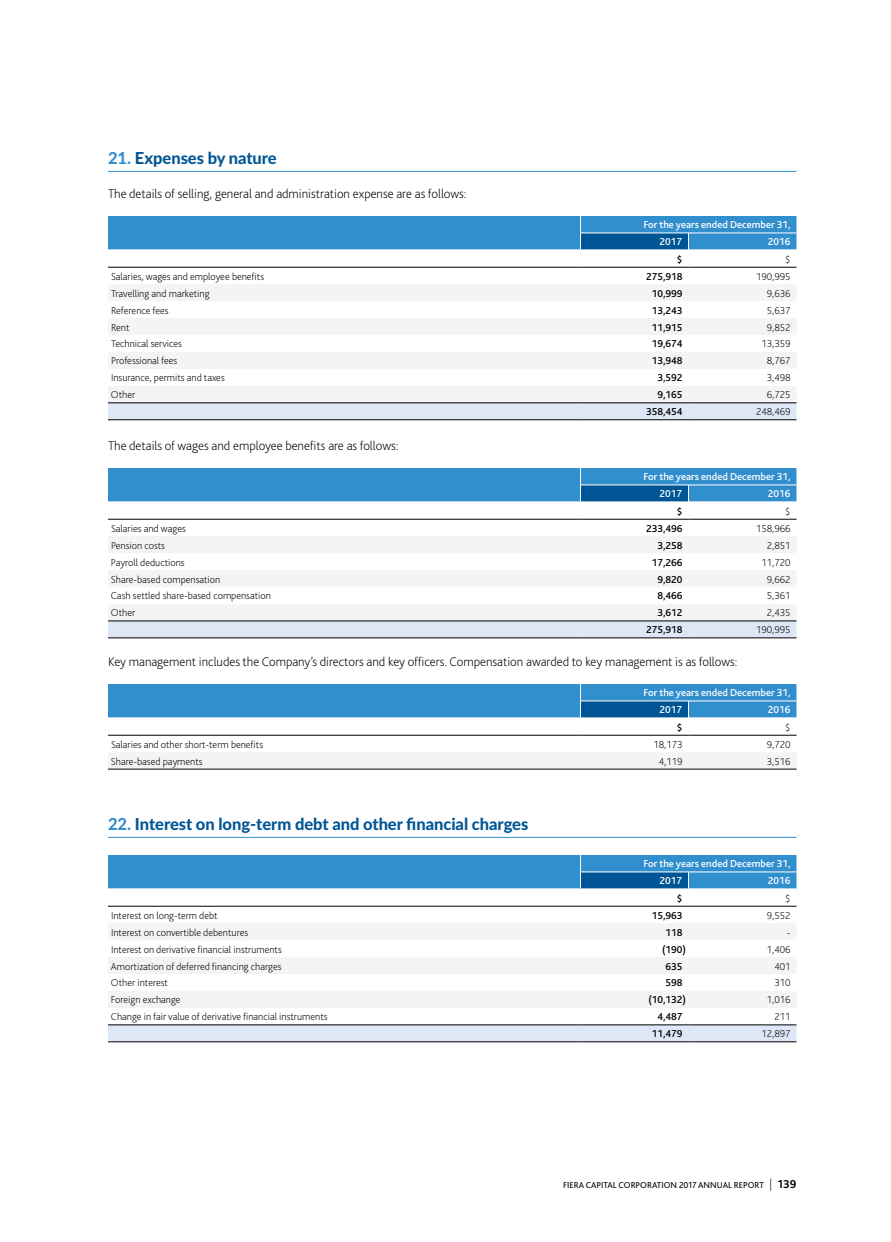
<style>
.page{position:relative;width:891px;height:1242px;background:#fff}
.page>*{position:absolute;margin:0;border:0;box-sizing:border-box;transform-origin:0 0}
.t1{font:800 16.5px "Lato";color:#005695}
.t2{font:200 13.2px "Bliss 2";color:#000}
.t3{font:200 10.5px "Bliss 2";color:#000}
.t4{font:500 10.5px/17px "Bliss 2";color:#fff}
.t5{font:500 10.5px "Bliss 2";color:#000}
.t6{font:9px "Bliss 2";color:#000}
.s1{color:#328fce}
.s2{font-weight:200;font-size:12px}
.s3{font-weight:700;font-size:12px}
</style>
<div class="page">
<hr style="left:108px;top:171px;width:688px;height:1px;background:#328fce">
<hr style="left:108px;top:837px;width:688px;height:1px;background:#328fce">
<svg style="left:108px;top:285px;width:688px;height:118px;fill:#f3f4f4"></svg>
<div style="left:108px;top:404px;width:688px;height:15px;background:#dee7f5"></div>
<hr style="left:108px;top:267px;width:472px;height:1px;background:#000">
<hr style="left:580px;top:267px;width:108px;height:1px;background:#000">
<hr style="left:688px;top:267px;width:108px;height:1px;background:#000">
<hr style="left:108px;top:403px;width:472px;height:1px;background:#000">
<hr style="left:580px;top:403px;width:108px;height:1px;background:#000">
<hr style="left:688px;top:403px;width:108px;height:1px;background:#000">
<hr style="left:108px;top:419px;width:472px;height:1px;background:#000">
<hr style="left:580px;top:419px;width:108px;height:1px;background:#000">
<hr style="left:688px;top:419px;width:108px;height:1px;background:#000">
<svg style="left:108px;top:216px;width:688px;height:34px;background:#348ecb"></svg>
<svg style="left:108px;top:537px;width:688px;height:84px;fill:#f3f4f4"></svg>
<div style="left:108px;top:622px;width:688px;height:15px;background:#dee7f5"></div>
<hr style="left:108px;top:519px;width:472px;height:1px;background:#000">
<hr style="left:580px;top:519px;width:108px;height:1px;background:#000">
<hr style="left:688px;top:519px;width:108px;height:1px;background:#000">
<hr style="left:108px;top:621px;width:472px;height:1px;background:#000">
<hr style="left:580px;top:621px;width:108px;height:1px;background:#000">
<hr style="left:688px;top:621px;width:108px;height:1px;background:#000">
<hr style="left:108px;top:637px;width:472px;height:1px;background:#000">
<hr style="left:580px;top:637px;width:108px;height:1px;background:#000">
<hr style="left:688px;top:637px;width:108px;height:1px;background:#000">
<svg style="left:108px;top:468px;width:688px;height:34px;background:#348ecb"></svg>
<div style="left:108px;top:753px;width:688px;height:16px;background:#f3f4f4"></div>
<hr style="left:108px;top:735px;width:472px;height:1px;background:#000">
<hr style="left:580px;top:735px;width:108px;height:1px;background:#000">
<hr style="left:688px;top:735px;width:108px;height:1px;background:#000">
<svg style="left:108px;top:684px;width:688px;height:34px;background:#348ecb"></svg>
<hr style="left:108px;top:769px;width:472px;height:1px;background:#000">
<hr style="left:580px;top:769px;width:108px;height:1px;background:#000">
<hr style="left:688px;top:769px;width:108px;height:1px;background:#000">
<svg style="left:108px;top:924px;width:688px;height:84px;fill:#f3f4f4"></svg>
<div style="left:108px;top:1026px;width:688px;height:15px;background:#dee7f5"></div>
<hr style="left:108px;top:906px;width:472px;height:1px;background:#000">
<hr style="left:580px;top:906px;width:108px;height:1px;background:#000">
<hr style="left:688px;top:906px;width:108px;height:1px;background:#000">
<hr style="left:108px;top:1025px;width:472px;height:1px;background:#000">
<hr style="left:580px;top:1025px;width:108px;height:1px;background:#000">
<hr style="left:688px;top:1025px;width:108px;height:1px;background:#000">
<hr style="left:108px;top:1041px;width:472px;height:1px;background:#000">
<hr style="left:580px;top:1041px;width:108px;height:1px;background:#000">
<hr style="left:688px;top:1041px;width:108px;height:1px;background:#000">
<svg style="left:108px;top:855px;width:688px;height:34px;background:#348ecb"></svg>
<h1 class="t1" style="left:108px;top:145px;width:170px"><span class="s1">21.</span> Expenses by nature</h1>
<p class="t2" style="left:108px;top:185px;width:360px">The details of selling, general and administration expense are as follows:</p>
<p class="t4" style="left:660px;top:216px;width:132px;text-indent:-16px">For the years ended December 31,<br>2017</p>
<p class="t4" style="left:768px;top:233px;width:24px">2016</p>
<p class="t5" style="left:677px;top:253px;width:7px">$</p>
<p class="t3" style="left:785px;top:253px;width:7px">$</p>
<p class="t3" style="left:111px;top:270px;width:155px">Salaries, wages and employee benefits</p>
<p class="t5" style="left:646px;top:270px;width:38px">275,918</p>
<p class="t3" style="left:756px;top:270px;width:36px">190,995</p>
<p class="t3" style="left:111px;top:287px;width:100px">Travelling and marketing</p>
<p class="t5" style="left:652px;top:287px;width:32px">10,999</p>
<p class="t3" style="left:767px;top:287px;width:25px">9,636</p>
<p class="t3" style="left:111px;top:304px;width:59px">Reference fees</p>
<p class="t5" style="left:652px;top:304px;width:32px">13,243</p>
<p class="t3" style="left:767px;top:304px;width:25px">5,637</p>
<p class="t3" style="left:111px;top:321px;width:20px">Rent</p>
<p class="t5" style="left:652px;top:321px;width:32px">11,915</p>
<p class="t3" style="left:767px;top:321px;width:25px">9,852</p>
<p class="t3" style="left:111px;top:337px;width:72px">Technical services</p>
<p class="t5" style="left:652px;top:337px;width:32px">19,674</p>
<p class="t3" style="left:762px;top:337px;width:30px">13,359</p>
<p class="t3" style="left:111px;top:354px;width:68px">Professional fees</p>
<p class="t5" style="left:652px;top:354px;width:32px">13,948</p>
<p class="t3" style="left:767px;top:354px;width:25px">8,767</p>
<p class="t3" style="left:111px;top:371px;width:115px">Insurance, permits and taxes</p>
<p class="t5" style="left:658px;top:371px;width:26px">3,592</p>
<p class="t3" style="left:767px;top:371px;width:25px">3,498</p>
<p class="t3" style="left:111px;top:388px;width:26px">Other</p>
<p class="t5" style="left:658px;top:388px;width:26px">9,165</p>
<p class="t3" style="left:767px;top:388px;width:25px">6,725</p>
<p class="t5" style="left:646px;top:405px;width:38px">358,454</p>
<p class="t3" style="left:756px;top:405px;width:36px">248,469</p>
<p class="t2" style="left:108px;top:437px;width:292px">The details of wages and employee benefits are as follows:</p>
<p class="t4" style="left:660px;top:468px;width:132px;text-indent:-16px">For the years ended December 31,<br>2017</p>
<p class="t4" style="left:768px;top:485px;width:24px">2016</p>
<p class="t5" style="left:677px;top:505px;width:7px">$</p>
<p class="t3" style="left:785px;top:505px;width:7px">$</p>
<p class="t3" style="left:111px;top:522px;width:76px">Salaries and wages</p>
<p class="t5" style="left:646px;top:522px;width:38px">233,496</p>
<p class="t3" style="left:756px;top:522px;width:36px">158,966</p>
<p class="t3" style="left:111px;top:539px;width:56px">Pension costs</p>
<p class="t5" style="left:658px;top:539px;width:26px">3,258</p>
<p class="t3" style="left:767px;top:539px;width:25px">2,851</p>
<p class="t3" style="left:111px;top:556px;width:75px">Payroll deductions</p>
<p class="t5" style="left:652px;top:556px;width:32px">17,266</p>
<p class="t3" style="left:762px;top:556px;width:30px">11,720</p>
<p class="t3" style="left:111px;top:573px;width:111px">Share-based compensation</p>
<p class="t5" style="left:658px;top:573px;width:26px">9,820</p>
<p class="t3" style="left:767px;top:573px;width:25px">9,662</p>
<p class="t3" style="left:111px;top:589px;width:161px">Cash settled share-based compensation</p>
<p class="t5" style="left:658px;top:589px;width:26px">8,466</p>
<p class="t3" style="left:767px;top:589px;width:25px">5,361</p>
<p class="t3" style="left:111px;top:606px;width:26px">Other</p>
<p class="t5" style="left:658px;top:606px;width:26px">3,612</p>
<p class="t3" style="left:767px;top:606px;width:25px">2,435</p>
<p class="t5" style="left:646px;top:623px;width:38px">275,918</p>
<p class="t3" style="left:756px;top:623px;width:36px">190,995</p>
<p class="t2" style="left:108px;top:653px;width:631px">Key management includes the Company’s directors and key officers. Compensation awarded to key management is as follows:</p>
<p class="t4" style="left:660px;top:684px;width:132px;text-indent:-16px">For the years ended December 31,<br>2017</p>
<p class="t4" style="left:768px;top:701px;width:24px">2016</p>
<p class="t5" style="left:677px;top:721px;width:7px">$</p>
<p class="t3" style="left:785px;top:721px;width:7px">$</p>
<p class="t3" style="left:111px;top:738px;width:154px">Salaries and other short-term benefits</p>
<p class="t3" style="left:654px;top:738px;width:30px">18,173</p>
<p class="t3" style="left:767px;top:738px;width:25px">9,720</p>
<p class="t3" style="left:111px;top:755px;width:93px">Share-based payments</p>
<p class="t3" style="left:659px;top:755px;width:25px">4,119</p>
<p class="t3" style="left:767px;top:755px;width:25px">3,516</p>
<h1 class="t1" style="left:108px;top:811px;width:422px"><span class="s1">22.</span> Interest on long-term debt and other financial charges</h1>
<p class="t4" style="left:660px;top:855px;width:132px;text-indent:-16px">For the years ended December 31,<br>2017</p>
<p class="t4" style="left:768px;top:872px;width:24px">2016</p>
<p class="t5" style="left:677px;top:892px;width:7px">$</p>
<p class="t3" style="left:785px;top:892px;width:7px">$</p>
<p class="t3" style="left:111px;top:909px;width:108px">Interest on long-term debt</p>
<p class="t5" style="left:652px;top:909px;width:32px">15,963</p>
<p class="t3" style="left:767px;top:909px;width:25px">9,552</p>
<p class="t3" style="left:111px;top:926px;width:139px">Interest on convertible debentures</p>
<p class="t5" style="left:666px;top:926px;width:18px">118</p>
<p class="t3" style="left:787px;top:926px;width:5px">-</p>
<p class="t3" style="left:111px;top:943px;width:172px">Interest on derivative financial instruments</p>
<p class="t5" style="left:662px;top:943px;width:25px">(190)</p>
<p class="t3" style="left:767px;top:943px;width:25px">1,406</p>
<p class="t3" style="left:111px;top:960px;width:172px">Amortization of deferred financing charges</p>
<p class="t5" style="left:666px;top:960px;width:18px">635</p>
<p class="t3" style="left:774px;top:960px;width:18px">401</p>
<p class="t3" style="left:111px;top:976px;width:59px">Other interest</p>
<p class="t5" style="left:666px;top:976px;width:18px">598</p>
<p class="t3" style="left:774px;top:976px;width:18px">310</p>
<p class="t3" style="left:111px;top:993px;width:71px">Foreign exchange</p>
<p class="t5" style="left:648px;top:993px;width:39px">(10,132)</p>
<p class="t3" style="left:767px;top:993px;width:25px">1,016</p>
<p class="t3" style="left:111px;top:1010px;width:218px">Change in fair value of derivative financial instruments</p>
<p class="t5" style="left:658px;top:1010px;width:26px">4,487</p>
<p class="t3" style="left:774px;top:1010px;width:18px">211</p>
<p class="t5" style="left:652px;top:1027px;width:32px">11,479</p>
<p class="t3" style="left:762px;top:1027px;width:30px">12,897</p>
<p class="t6" style="left:563px;top:1179px;width:235px">FIERA CAPITAL CORPORATION 2017 ANNUAL REPORT <span class="s2">|</span> <span class="s3">139</span></p>
</div>
